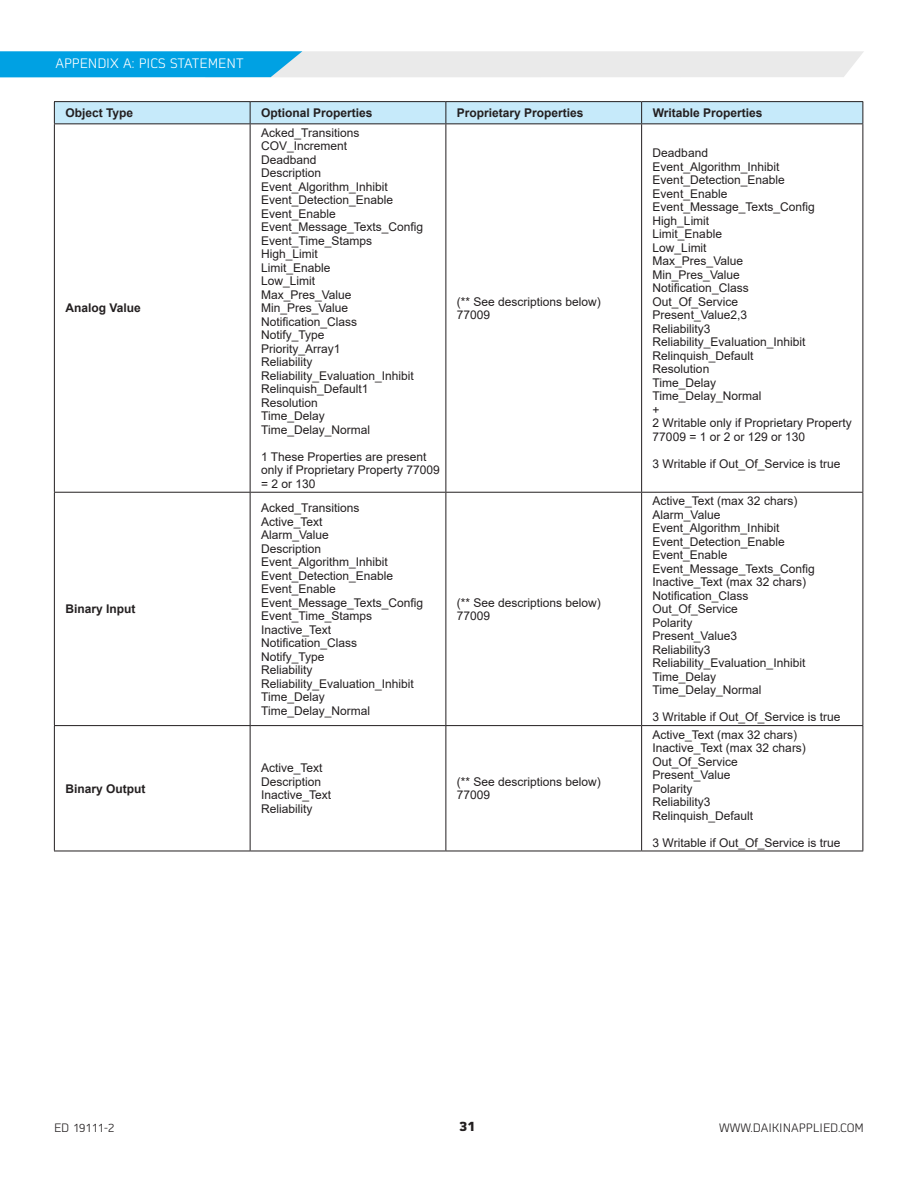
<style>
.page{position:relative;width:918px;height:1188px;background:#fff}
.page>*{position:absolute;margin:0;border:0;box-sizing:border-box;transform-origin:0 0}
.t1{font:300 13.5px "Martian B Thai";color:#fff}
.t2{font:700 13.5px "Martian B Thai";color:#231f20}
.t3{font:12px/13.5px "Arial";color:#231f20}
.t4{font:700 12px "Arial";color:#231f20}
.t5{font:300 12px "Martian B Thai";color:#231f20}
</style>
<div class="page">
<svg style="left:0;top:51px;width:864px;height:26px;background:#9dd2e8"></svg>
<hr style="left:54px;top:124px;width:1px;height:368px;background:#231f20">
<hr style="left:250px;top:124px;width:1px;height:368px;background:#231f20">
<hr style="left:446px;top:124px;width:1px;height:368px;background:#231f20">
<hr style="left:641px;top:124px;width:1px;height:368px;background:#231f20">
<hr style="left:862px;top:124px;width:1px;height:368px;background:#231f20">
<hr style="left:54px;top:492px;width:196px;height:1px;background:#231f20">
<hr style="left:54px;top:493px;width:1px;height:232px;background:#231f20">
<hr style="left:250px;top:492px;width:196px;height:1px;background:#231f20">
<hr style="left:250px;top:493px;width:1px;height:232px;background:#231f20">
<hr style="left:446px;top:492px;width:196px;height:1px;background:#231f20">
<hr style="left:446px;top:493px;width:1px;height:232px;background:#231f20">
<hr style="left:642px;top:492px;width:221px;height:1px;background:#231f20">
<hr style="left:641px;top:493px;width:1px;height:232px;background:#231f20">
<hr style="left:862px;top:493px;width:1px;height:232px;background:#231f20">
<hr style="left:54px;top:725px;width:196px;height:1px;background:#231f20">
<hr style="left:54px;top:726px;width:1px;height:125px;background:#231f20">
<hr style="left:250px;top:725px;width:196px;height:1px;background:#231f20">
<hr style="left:250px;top:726px;width:1px;height:125px;background:#231f20">
<hr style="left:446px;top:725px;width:196px;height:1px;background:#231f20">
<hr style="left:446px;top:726px;width:1px;height:125px;background:#231f20">
<hr style="left:642px;top:725px;width:221px;height:1px;background:#231f20">
<hr style="left:641px;top:726px;width:1px;height:125px;background:#231f20">
<hr style="left:862px;top:726px;width:1px;height:125px;background:#231f20">
<hr style="left:54px;top:851px;width:196px;height:1px;background:#231f20">
<hr style="left:250px;top:851px;width:196px;height:1px;background:#231f20">
<hr style="left:446px;top:851px;width:196px;height:1px;background:#231f20">
<hr style="left:642px;top:851px;width:221px;height:1px;background:#231f20">
<hr style="left:54px;top:101px;width:196px;height:1px;background:#231f20">
<hr style="left:250px;top:101px;width:196px;height:1px;background:#231f20">
<hr style="left:446px;top:101px;width:196px;height:1px;background:#231f20">
<hr style="left:642px;top:101px;width:221px;height:1px;background:#231f20">
<div style="left:54px;top:102px;width:809px;height:21px;background:#c6eafa"></div>
<hr style="left:54px;top:123px;width:196px;height:1px;background:#231f20">
<hr style="left:250px;top:123px;width:196px;height:1px;background:#231f20">
<hr style="left:446px;top:123px;width:196px;height:1px;background:#231f20">
<hr style="left:642px;top:123px;width:221px;height:1px;background:#231f20">
<p class="t1" style="left:56px;top:53px;width:17px">APPENDI</p>
<p class="t1" style="left:110px;top:53px;width:77px">X A: PICS STATEMENT</p>
<p class="t4" style="left:65px;top:104px;width:69px">Object Type</p>
<p class="t4" style="left:261px;top:104px;width:113px">Optional Properties</p>
<p class="t4" style="left:457px;top:104px;width:128px">Proprietary Properties</p>
<p class="t4" style="left:653px;top:104px;width:111px">Writable Properties</p>
<p class="t4" style="left:65px;top:300px;width:77px">Analog Value</p>
<p class="t4" style="left:65px;top:601px;width:72px">Binary Input</p>
<p class="t4" style="left:65px;top:780px;width:82px">Binary Output</p>
<p class="t3" style="left:261px;top:126px;width:164px">Acked_Transitions<br>COV_Increment<br>Deadband<br>Description<br>Event_Algorithm_Inhibit<br>Event_Detection_Enable<br>Event_Enable<br>Event_Message_Texts_Config<br>Event_Time_Stamps<br>High_Limit<br>Limit_Enable<br>Low_Limit<br>Max_Pres_Value<br>Min_Pres_Value<br>Notification_Class<br>Notify_Type<br>Priority_Array1<br>Reliability<br>Reliability_Evaluation_Inhibit<br>Relinquish_Default1<br>Resolution<br>Time_Delay<br>Time_Delay_Normal</p>
<p class="t3" style="left:261px;top:450px;width:180px">1 These Properties are present only if Proprietary Property 77009 = 2 or 130</p>
<p class="t3" style="left:261px;top:501px;width:164px">Acked_Transitions<br>Active_Text<br>Alarm_Value<br>Description<br>Event_Algorithm_Inhibit<br>Event_Detection_Enable<br>Event_Enable<br>Event_Message_Texts_Config<br>Event_Time_Stamps<br>Inactive_Text<br>Notification_Class<br>Notify_Type<br>Reliability<br>Reliability_Evaluation_Inhibit<br>Time_Delay<br>Time_Delay_Normal</p>
<p class="t3" style="left:457px;top:295px;width:146px">(** See descriptions below)<br>77009</p>
<p class="t3" style="left:457px;top:595px;width:146px">(** See descriptions below)<br>77009</p>
<p class="t3" style="left:261px;top:761px;width:72px">Active_Text<br>Description<br>Inactive_Text<br>Reliability</p>
<p class="t3" style="left:457px;top:775px;width:146px">(** See descriptions below)<br>77009</p>
<p class="t3" style="left:653px;top:146px;width:201px">Deadband<br>Event_Algorithm_Inhibit<br>Event_Detection_Enable<br>Event_Enable<br>Event_Message_Texts_Config<br>High_Limit<br>Limit_Enable<br>Low_Limit<br>Max_Pres_Value<br>Min_Pres_Value<br>Notification_Class<br>Out_Of_Service<br>Present_Value2,3<br>Reliability3<br>Reliability_Evaluation_Inhibit<br>Relinquish_Default<br>Resolution<br>Time_Delay<br>Time_Delay_Normal<br>+<br>2 Writable only if Proprietary Property<br>77009 = 1 or 2 or 129 or 130</p>
<p class="t3" style="left:653px;top:457px;width:189px">3 Writable if Out_Of_Service is true</p>
<p class="t3" style="left:653px;top:494px;width:164px">Active_Text (max 32 chars)<br>Alarm_Value<br>Event_Algorithm_Inhibit<br>Event_Detection_Enable<br>Event_Enable<br>Event_Message_Texts_Config<br>Inactive_Text (max 32 chars)<br>Notification_Class<br>Out_Of_Service<br>Polarity<br>Present_Value3<br>Reliability3<br>Reliability_Evaluation_Inhibit<br>Time_Delay<br>Time_Delay_Normal</p>
<p class="t3" style="left:653px;top:710px;width:189px">3 Writable if Out_Of_Service is true</p>
<p class="t3" style="left:653px;top:728px;width:155px">Active_Text (max 32 chars)<br>Inactive_Text (max 32 chars)<br>Out_Of_Service<br>Present_Value<br>Polarity<br>Reliability3<br>Relinquish_Default</p>
<p class="t3" style="left:653px;top:836px;width:189px">3 Writable if Out_Of_Service is true</p>
<p class="t5" style="left:54px;top:1119px;width:62px">ED 19111-2</p>
<p class="t2" style="left:459px;top:1115px;width:18px">31</p>
<p class="t5" style="left:719px;top:1118px;width:146px">WWW.DAIKINAPPLIED.COM</p>
</div>
